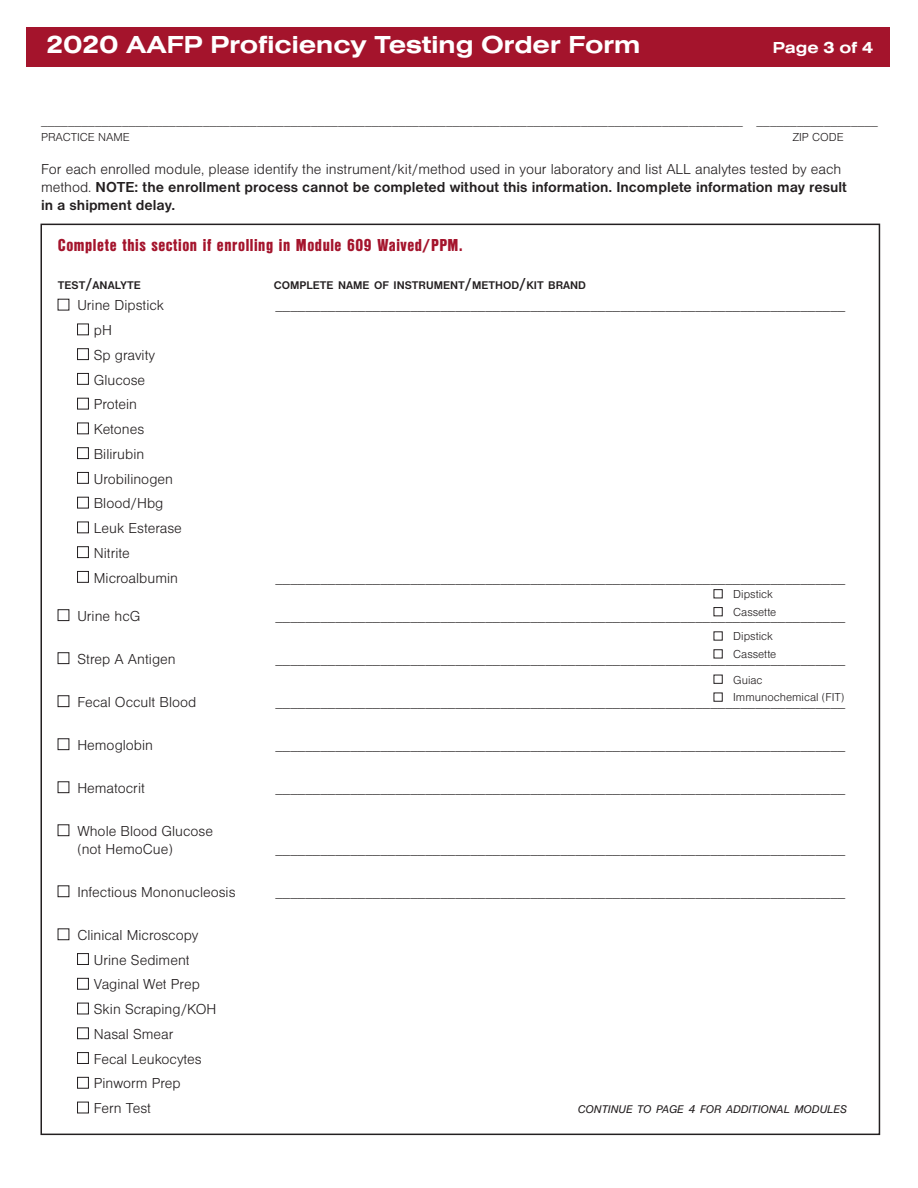
<style>
.page{position:relative;width:918px;height:1188px;background:#fff}
.page>*{position:absolute;margin:0;border:0;box-sizing:border-box;transform-origin:0 0}
.Red_Heads{font:25.5px "Nimbus San D Bold Exte";color:#fff}
.List_copy{font:18px "Nimbus San D Blac Cond";letter-spacing:.03em;color:#a4142c}
.Red_Heads-2{font:16.5px "Nimbus San D Bold Exte";color:#fff}
.List_copy-2{font:15px/18px "Nimbus San D Ligh";color:#231f20}
.List_copy-3{font:13.5px "Nimbus San D Ligh";color:#231f20}
.List_copy-4{font:12px "Nimbus San D Ligh";color:#231f20}
.List_copy-5{font:700 11.55px "Nimbus San D";color:#231f20}
.List_copy-6{font:italic 11.55px "Nimbus San D";color:#231f20}
.s1{font-family:"Nimbus San D";font-weight:700}
.s2{font-size:16.5px}
.s3{font-size:12px}
</style>
<div class="page">
<div style="left:26px;top:27px;width:864px;height:39px;background:#a4142c"></div>
<div style="left:77px;top:324px;width:12px;height:11px;border:1px solid #231f20"></div>
<div style="left:77px;top:349px;width:12px;height:11px;border:1px solid #231f20"></div>
<div style="left:77px;top:373px;width:12px;height:12px;border:1px solid #231f20"></div>
<div style="left:77px;top:398px;width:12px;height:11px;border:1px solid #231f20"></div>
<div style="left:77px;top:423px;width:12px;height:11px;border:1px solid #231f20"></div>
<div style="left:77px;top:448px;width:12px;height:11px;border:1px solid #231f20"></div>
<div style="left:77px;top:472px;width:12px;height:12px;border:1px solid #231f20"></div>
<div style="left:77px;top:497px;width:12px;height:11px;border:1px solid #231f20"></div>
<div style="left:77px;top:522px;width:12px;height:11px;border:1px solid #231f20"></div>
<div style="left:77px;top:547px;width:12px;height:11px;border:1px solid #231f20"></div>
<div style="left:77px;top:571px;width:12px;height:12px;border:1px solid #231f20"></div>
<div style="left:58px;top:610px;width:11px;height:11px;border:1px solid #231f20"></div>
<div style="left:58px;top:653px;width:11px;height:11px;border:1px solid #231f20"></div>
<div style="left:58px;top:696px;width:11px;height:11px;border:1px solid #231f20"></div>
<div style="left:58px;top:739px;width:11px;height:11px;border:1px solid #231f20"></div>
<div style="left:58px;top:782px;width:11px;height:11px;border:1px solid #231f20"></div>
<div style="left:58px;top:825px;width:11px;height:11px;border:1px solid #231f20"></div>
<div style="left:58px;top:886px;width:11px;height:11px;border:1px solid #231f20"></div>
<div style="left:58px;top:929px;width:11px;height:11px;border:1px solid #231f20"></div>
<div style="left:77px;top:953px;width:12px;height:12px;border:1px solid #231f20"></div>
<div style="left:77px;top:978px;width:12px;height:11px;border:1px solid #231f20"></div>
<div style="left:77px;top:1003px;width:12px;height:11px;border:1px solid #231f20"></div>
<div style="left:77px;top:1028px;width:12px;height:11px;border:1px solid #231f20"></div>
<div style="left:77px;top:1052px;width:12px;height:12px;border:1px solid #231f20"></div>
<div style="left:77px;top:1077px;width:12px;height:11px;border:1px solid #231f20"></div>
<div style="left:77px;top:1102px;width:12px;height:11px;border:1px solid #231f20"></div>
<div style="left:714px;top:589px;width:8px;height:9px;border:1px solid #231f20"></div>
<div style="left:714px;top:607px;width:8px;height:9px;border:1px solid #231f20"></div>
<div style="left:714px;top:675px;width:8px;height:9px;border:1px solid #231f20"></div>
<p class="Red_Heads" style="left:47px;top:30px;width:595px">2020 AAFP Proficiency Testing Order Form</p>
<p class="Red_Heads-2" style="left:773px;top:38px;width:102px">Page 3 of 4</p>
<p class="List_copy-3" style="left:41px;top:113px;width:838px">________________________________________________________________________________________________________ __________________</p>
<p class="List_copy-4" style="left:41px;top:131px;width:90px">PRACTICE NAME</p>
<p class="List_copy-4" style="left:792px;top:131px;width:53px">ZIP CODE</p>
<p class="List_copy-2" style="left:41px;top:159px;width:807px">For each enrolled module, please identify the instrument/kit/method used in your laboratory and list ALL analytes tested by each method. <span class="s1">NOTE: the enrollment process cannot be completed without this information. Incomplete information may result in a shipment delay.</span></p>
<p class="List_copy" style="left:58px;top:235px;width:406px">Complete this section if enrolling in Module 609 Waived/PPM.</p>
<p class="List_copy-5" style="left:58px;top:278px;width:85px">TEST<span class="s2">/</span>ANALYTE</p>
<p class="List_copy-5" style="left:274px;top:278px;width:314px">COMPLETE NAME OF INSTRUMENT<span class="s2">/</span>METHOD<span class="s2">/</span>KIT BRAND</p>
<p class="List_copy-2" style="left:77px;top:296px;width:88px">Urine Dipstick</p>
<p class="List_copy-2" style="left:275px;top:296px;width:571px">____________________________________________________________________________</p>
<p class="List_copy-2" style="left:94px;top:321px;width:20px">pH</p>
<p class="List_copy-2" style="left:94px;top:346px;width:63px">Sp gravity</p>
<p class="List_copy-2" style="left:94px;top:370px;width:53px">Glucose</p>
<p class="List_copy-2" style="left:94px;top:395px;width:45px">Protein</p>
<p class="List_copy-2" style="left:94px;top:420px;width:52px">Ketones</p>
<p class="List_copy-2" style="left:94px;top:445px;width:52px">Bilirubin</p>
<p class="List_copy-2" style="left:94px;top:469px;width:81px">Urobilinogen</p>
<p class="List_copy-2" style="left:94px;top:494px;width:71px">Blood/Hbg</p>
<p class="List_copy-2" style="left:94px;top:519px;width:90px">Leuk Esterase</p>
<p class="List_copy-2" style="left:94px;top:544px;width:38px">Nitrite</p>
<p class="List_copy-2" style="left:94px;top:568px;width:86px">Microalbumin</p>
<p class="List_copy-2" style="left:275px;top:568px;width:571px">____________________________________________________________________________</p>
<p class="List_copy-2" style="left:77px;top:607px;width:64px">Urine hcG</p>
<p class="List_copy-2" style="left:275px;top:607px;width:571px">____________________________________________________________________________</p>
<p class="List_copy-2" style="left:77px;top:650px;width:100px">Strep A Antigen</p>
<p class="List_copy-2" style="left:275px;top:650px;width:571px">____________________________________________________________________________</p>
<p class="List_copy-2" style="left:77px;top:693px;width:121px">Fecal Occult Blood</p>
<p class="List_copy-2" style="left:275px;top:693px;width:571px">____________________________________________________________________________</p>
<p class="List_copy-2" style="left:77px;top:736px;width:77px">Hemoglobin</p>
<p class="List_copy-2" style="left:275px;top:736px;width:571px">____________________________________________________________________________</p>
<p class="List_copy-2" style="left:77px;top:779px;width:69px">Hematocrit</p>
<p class="List_copy-2" style="left:275px;top:779px;width:571px">____________________________________________________________________________</p>
<p class="List_copy-2" style="left:77px;top:822px;width:137px">Whole Blood Glucose (not HemoCue)</p>
<p class="List_copy-2" style="left:275px;top:840px;width:571px">____________________________________________________________________________</p>
<p class="List_copy-2" style="left:77px;top:883px;width:160px">Infectious Mononucleosis</p>
<p class="List_copy-2" style="left:275px;top:883px;width:571px">____________________________________________________________________________</p>
<p class="List_copy-2" style="left:77px;top:926px;width:123px">Clinical Microscopy</p>
<p class="List_copy-2" style="left:94px;top:950px;width:97px">Urine Sediment</p>
<p class="List_copy-2" style="left:94px;top:975px;width:108px">Vaginal Wet Prep</p>
<p class="List_copy-2" style="left:94px;top:1000px;width:124px">Skin Scraping/KOH</p>
<p class="List_copy-2" style="left:94px;top:1025px;width:81px">Nasal Smear</p>
<p class="List_copy-2" style="left:94px;top:1049px;width:109px">Fecal Leukocytes</p>
<p class="List_copy-2" style="left:94px;top:1074px;width:88px">Pinworm Prep</p>
<p class="List_copy-2" style="left:94px;top:1099px;width:59px">Fern Test</p>
<p class="List_copy-4" style="left:733px;top:588px;width:41px">Dipstick</p>
<p class="List_copy-4" style="left:733px;top:605px;width:45px">Cassette</p>
<p class="List_copy-4" style="left:733px;top:630px;width:41px">Dipstick</p>
<p class="List_copy-4" style="left:733px;top:648px;width:45px">Cassette</p>
<p class="List_copy-4" style="left:733px;top:673px;width:31px">Guiac</p>
<p class="List_copy-4" style="left:733px;top:691px;width:113px">Immunochemical (FIT)</p>
<p class="List_copy-6" style="left:578px;top:1103px;width:271px">CONTINUE TO PAGE <span class="s3">4</span> FOR ADDITIONAL MODULES</p>
</div>
